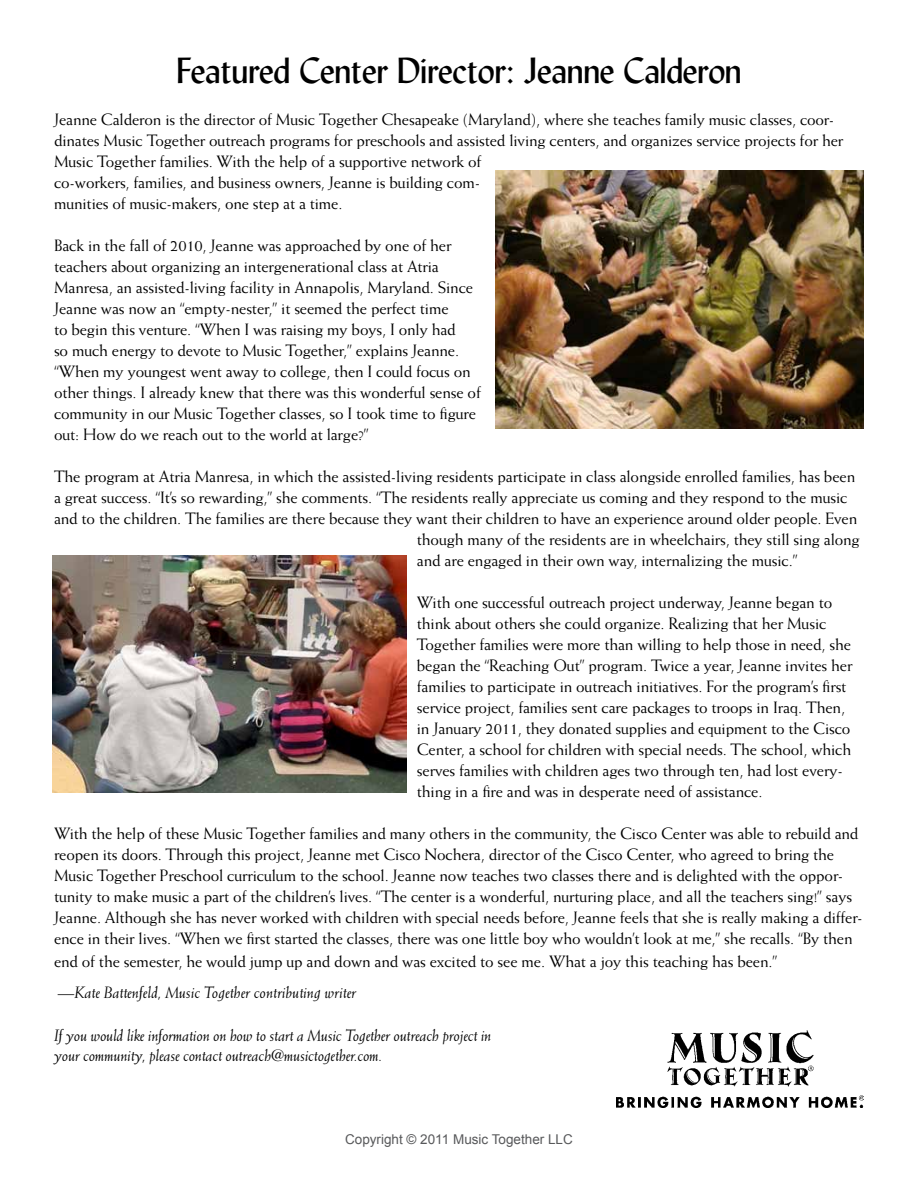
<style>
.page{position:relative;width:918px;height:1188px;background:#fff}
.page>*{position:absolute;margin:0;border:0;box-sizing:border-box;transform-origin:0 0}
.t1{font:36px "Lydian BT";letter-spacing:-.01em;color:#000}
.t2{font:16.5px/21px "Weiss";letter-spacing:-.01em;color:#000}
.t3{font:italic 16.5px/19.8px "Weiss";letter-spacing:-.01em;color:#000}
.t4{font:13.5px "Arial";color:#58595b}
</style>
<div class="page">
<img style="left:495px;top:171px;width:369px;height:257px">
<img style="left:52px;top:555px;width:354px;height:237px">
<img style="left:616px;top:1030px;width:248px;height:77px">
<h1 class="t1" style="left:176px;top:48px;width:567px">Featured Center Director: Jeanne Calderon</h1>
<p class="t2" style="left:54px;top:109px;width:791px">Jeanne Calderon is the director of Music Together Chesapeake (Maryland), where she teaches family music classes, coor&shy;dinates Music Together outreach programs for preschools and assisted living centers, and organizes service projects for her Music Together families. With the help of a supportive network of<br>co-workers, families, and business owners, Jeanne is building com-<br>munities of music-makers, one step at a time.</p>
<p class="t2" style="left:54px;top:235px;width:428px">Back in the fall of 2010, Jeanne was approached by one of her teachers about organizing an intergenerational class at Atria Manresa, an assisted-living facility in Annapolis, Maryland. Since Jeanne was now an “empty-nester,” it seemed the perfect time<br>to begin this venture. “When I was raising my boys, I only had<br>so much energy to devote to Music Together,” explains Jeanne. “When my youngest went away to college, then I could focus on other things. I already knew that there was this wonderful sense of community in our Music Together classes, so I took time to figure out: How do we reach out to the world at large?”</p>
<p class="t2" style="left:54px;top:466px;width:803px">The program at Atria Manresa, in which the assisted-living residents participate in class alongside enrolled families, has been</p>
<p class="t2" style="left:54px;top:487px;width:795px">a great success. “It’s so rewarding,” she comments. “The residents really appreciate us coming and they respond to the music</p>
<p class="t2" style="left:54px;top:508px;width:805px">and to the children. The families are there because they want their children to have an experience around older people. Even</p>
<p class="t2" style="left:417px;top:529px;width:444px">though many of the residents are in wheelchairs, they still sing along</p>
<p class="t2" style="left:417px;top:550px;width:382px">and are engaged in their own way, internalizing the music.”</p>
<p class="t2" style="left:417px;top:592px;width:437px">With one successful outreach project underway, Jeanne began to think about others she could organize. Realizing that her Music Together families were more than willing to help those in need, she began the “Reaching Out” program. Twice a year, Jeanne invites her families to participate in outreach initiatives. For the program’s first service project, families sent care packages to troops in Iraq. Then, in January 2011, they donated supplies and equipment to the Cisco Center, a school for children with special needs. The school, which serves families with children ages two through ten, had lost every&shy;thing in a fire and was in desperate need of assistance.</p>
<p class="t2" style="left:54px;top:823px;width:810px">With the help of these Music Together families and many others in the community, the Cisco Center was able to rebuild and reopen its doors. Through this project, Jeanne met Cisco Nochera, director of the Cisco Center, who agreed to bring the Music Together Preschool curriculum to the school. Jeanne now teaches two classes there and is delighted with the oppor&shy;tunity to make music a part of the children’s lives. “The center is a wonderful, nurturing place, and all the teachers sing!” says Jeanne. Although she has never worked with children with special needs before, Jeanne feels that she is really making a differ&shy;ence in their lives. “When we first started the classes, there was one little boy who wouldn’t look at me,” she recalls. “By then</p>
<p class="t2" style="left:54px;top:950px;width:725px">end of the semester, he would jump up and down and was excited to see me. What a joy this teaching has been.”</p>
<p class="t3" style="left:58px;top:982px;width:300px">—Kate Battenfeld, Music Together contributing writer</p>
<p class="t3" style="left:54px;top:1026px;width:439px">If you would like information on how to start a Music Together outreach project in your community, please contact outreach@musictogether.com.</p>
<p class="t4" style="left:345px;top:1130px;width:229px">Copyright © 2011 Music Together LLC</p>
</div>
